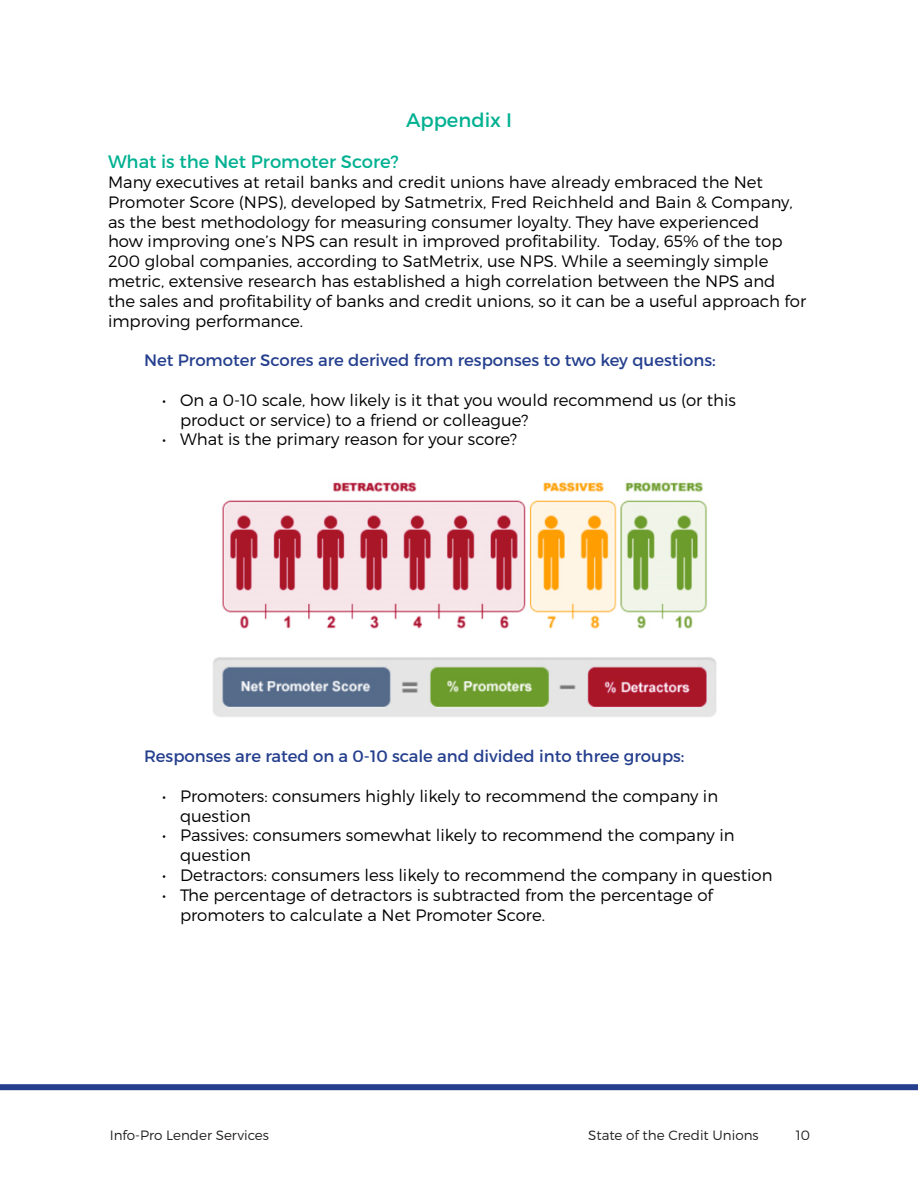
<style>
.page{position:relative;width:918px;height:1188px;background:#fff}
.page>*{position:absolute;margin:0;border:0;box-sizing:border-box;transform-origin:0 0}
.t1{font:19.5px "Montserrat";color:#00b191}
.t2{font:18px "Montserrat";color:#00b191}
.t3{font:300 16.5px/19.8px "Montserrat";color:#000}
.t4{font:16.5px "Montserrat";color:#253f8e}
.t5{font:300 13.5px "Montserrat";color:#231f20}
</style>
<div class="page">
<div style="left:0;top:1084px;width:918px;height:6px;background:#253f8e"></div>
<img style="left:213px;top:482px;width:503px;height:235px">
<p class="t1" style="left:406px;top:108px;width:107px">Appendix I</p>
<p class="t2" style="left:108px;top:151px;width:292px">What is the Net Promoter Score?</p>
<p class="t3" style="left:108px;top:172px;width:700px">Many executives at retail banks and credit unions have already embraced the Net Promoter Score (NPS), developed by Satmetrix, Fred Reichheld and Bain &amp; Company, as the best methodology for measuring consumer loyalty. They have experienced<br>how improving one’s NPS can result in improved profitability. Today, 65% of the top 200 global companies, according to SatMetrix, use NPS. While a seemingly simple metric, extensive research has established a high correlation between the NPS and the sales and profitability of banks and credit unions, so it can be a useful approach for improving performance.</p>
<p class="t4" style="left:144px;top:350px;width:573px">Net Promoter Scores are derived from responses to two key questions:</p>
<p class="t3" style="left:180px;top:390px;width:558px;text-indent:-18px">• On a 0-10 scale, how likely is it that you would recommend us (or this product or service) to a friend or colleague?</p>
<p class="t3" style="left:162px;top:429px;width:357px">• What is the primary reason for your score?</p>
<p class="t4" style="left:144px;top:746px;width:542px">Responses are rated on a 0-10 scale and divided into three groups:</p>
<p class="t3" style="left:180px;top:786px;width:540px;text-indent:-18px">• Promoters: consumers highly likely to recommend the company in question</p>
<p class="t3" style="left:180px;top:825px;width:556px;text-indent:-18px">• Passives: consumers somewhat likely to recommend the company in question</p>
<p class="t3" style="left:162px;top:865px;width:612px">• Detractors: consumers less likely to recommend the company in question</p>
<p class="t3" style="left:180px;top:885px;width:534px;text-indent:-18px">• The percentage of detractors is subtracted from the percentage of promoters to calculate a Net Promoter Score.</p>
<p class="t5" style="left:110px;top:1127px;width:161px">Info-Pro Lender Services</p>
<p class="t5" style="left:588px;top:1127px;width:172px">State of the Credit Unions</p>
<p class="t5" style="left:796px;top:1127px;width:16px">10</p>
</div>
